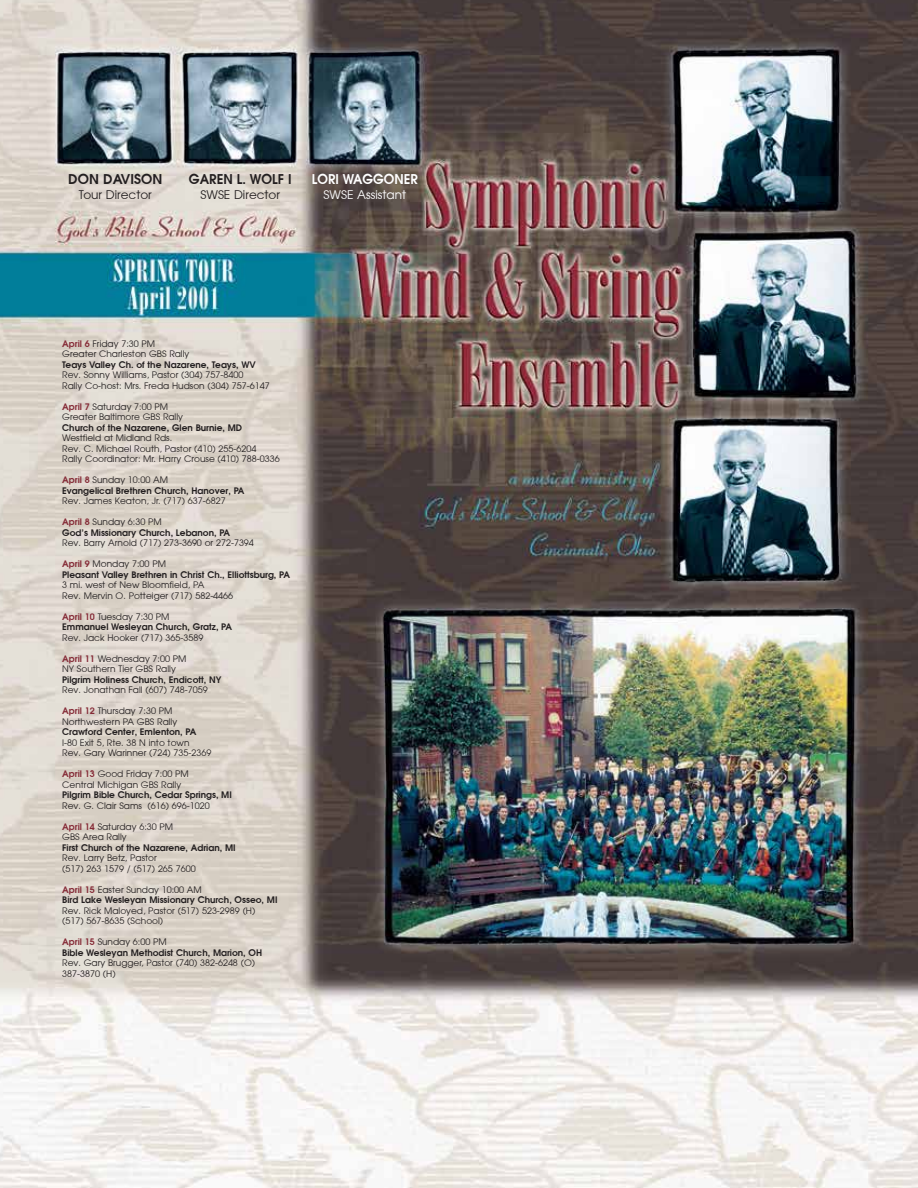
<style>
.page{position:relative;width:918px;height:1188px;background:#fff}
.page>*{position:absolute;margin:0;border:0;box-sizing:border-box;transform-origin:0 0}
.t1{font:600 13.5px "Avant Garde";color:#231f20;scale:.95 1}
.t2{font:600 13.5px "Avant Garde";color:#fff;scale:.94 1}
.t3{font:600 13.5px "Avant Garde";color:#231f20}
.t4{font:12px "Avant Garde";color:#231f20}
.t5{font:12px "Avant Garde";color:#fff}
.t6{font:9px/10.5px "Avant Garde";color:#231f20}
.t7{font:600 9px/10.5px "Avant Garde";color:#231f20}
.s1{font-weight:600;color:#852a36}
.s2{color:#852a36}
.s3{font-weight:400}
</style>
<div class="page">
<img style="left:0;top:0;width:918px;height:1188px">
<h1 class="t3" style="left:68px;top:170px;width:96px">DON DAVISON</h1>
<h2 class="t4" style="left:79px;top:187px;width:74px">Tour Director</h2>
<h1 class="t1" style="left:189px;top:170px;width:110px">GAREN L. WOLF I</h1>
<h2 class="t4" style="left:201px;top:187px;width:81px">SWSE Director</h2>
<h1 class="t2" style="left:312px;top:170px;width:114px">LORI WAGGONER</h1>
<h2 class="t5" style="left:324px;top:187px;width:84px">SWSE Assistant</h2>
<p class="t6" style="left:62px;top:338px;width:129px"><span class="s1">April 6</span> Friday 7:30 PM<br>Greater Charleston GBS Rally</p>
<p class="t7" style="left:62px;top:359px;width:195px">Teays Valley Ch. of the Nazarene, Teays, WV</p>
<p class="t6" style="left:62px;top:369px;width:209px">Rev. Sonny Williams, Pastor (304) 757-8400<br>Rally Co-host: Mrs. Freda Hudson (304) 757-6147</p>
<p class="t6" style="left:62px;top:401px;width:122px"><span class="s1">April 7</span> Saturday 7:00 PM<br>Greater Baltimore GBS Rally</p>
<p class="t7" style="left:62px;top:422px;width:181px">Church of the Nazarene, Glen Burnie, MD</p>
<p class="t6" style="left:62px;top:432px;width:219px">Westfield at Midland Rds.<br>Rev. C. Michael Routh, Pastor (410) 255-6204<br>Rally Coordinator: Mr. Harry Crouse (410) 788-0336</p>
<p class="t7" style="left:62px;top:474px;width:184px"><span class="s2">April 8</span> <span class="s3">Sunday 10:00 AM<br></span>Evangelical Brethren Church, Hanover, PA</p>
<p class="t6" style="left:62px;top:495px;width:165px">Rev. James Keaton, Jr. (717) 637-6827</p>
<p class="t7" style="left:62px;top:516px;width:169px"><span class="s2">April 8</span> <span class="s3">Sunday 6:30 PM<br></span>GodÊs Missionary Church, Lebanon, PA</p>
<p class="t6" style="left:62px;top:537px;width:193px">Rev. Barry Arnold (717) 273-3690 or 272-7394</p>
<p class="t7" style="left:62px;top:558px;width:229px"><span class="s2">April 9</span> <span class="s3">Monday 7:00 PM<br></span>Pleasant Valley Brethren in Christ Ch., Elliottsburg, PA</p>
<p class="t6" style="left:62px;top:579px;width:173px">3 mi. west of New Bloomfield, PA<br>Rev. Mervin O. Potteiger (717) 582-4466</p>
<p class="t7" style="left:62px;top:611px;width:171px"><span class="s2">April 10</span> <span class="s3">Tuesday 7:30 PM<br></span>Emmanuel Wesleyan Church, Gratz, PA</p>
<p class="t6" style="left:62px;top:632px;width:143px">Rev. Jack Hooker (717) 365-3589</p>
<p class="t6" style="left:62px;top:653px;width:126px"><span class="s1">April 11</span> Wednesday 7:00 PM<br>NY Southern Tier GBS Rally</p>
<p class="t7" style="left:62px;top:674px;width:161px">Pilgrim Holiness Church, Endicott, NY</p>
<p class="t6" style="left:62px;top:684px;width:147px">Rev. Jonathan Fall (607) 748-7059</p>
<p class="t6" style="left:62px;top:705px;width:117px"><span class="s1">April 12</span> Thursday 7:30 PM<br>Northwestern PA GBS Rally</p>
<p class="t7" style="left:62px;top:726px;width:136px">Crawford Center, Emlenton, PA</p>
<p class="t6" style="left:62px;top:737px;width:151px">I-80 Exit 5, Rte. 38 N into town<br>Rev. Gary Warinner (724) 735-2369</p>
<p class="t6" style="left:62px;top:768px;width:128px"><span class="s1">April 13</span> Good Friday 7:00 PM<br>Central Michigan GBS Rally</p>
<p class="t7" style="left:62px;top:789px;width:171px">Pilgrim Bible Church, Cedar Springs, MI</p>
<p class="t6" style="left:62px;top:800px;width:149px">Rev. G. Clair Sams (616) 696-1020</p>
<p class="t6" style="left:62px;top:821px;width:112px"><span class="s1">April 14</span> Saturday 6:30 PM<br>GBS Area Rally</p>
<p class="t7" style="left:62px;top:842px;width:175px">First Church of the Nazarene, Adrian, MI</p>
<p class="t6" style="left:62px;top:852px;width:135px">Rev. Larry Betz, Pastor<br>(517) 263 1579 / (517) 265 7600</p>
<p class="t7" style="left:62px;top:884px;width:217px"><span class="s2">April 15</span> <span class="s3">Easter Sunday 10:00 AM<br></span>Bird Lake Wesleyan Missionary Church, Osseo, MI</p>
<p class="t6" style="left:62px;top:905px;width:195px">Rev. Rick Maloyed, Pastor (517) 523-2989 (H) (517) 567-8635 (School)</p>
<p class="t7" style="left:62px;top:936px;width:202px"><span class="s2">April 15</span> <span class="s3">Sunday 6:00 PM<br></span>Bible Wesleyan Methodist Church, Marion, OH</p>
<p class="t6" style="left:62px;top:957px;width:194px">Rev. Gary Brugger, Pastor (740) 382-6248 (O)<br>387-3870 (H)</p>
</div>
